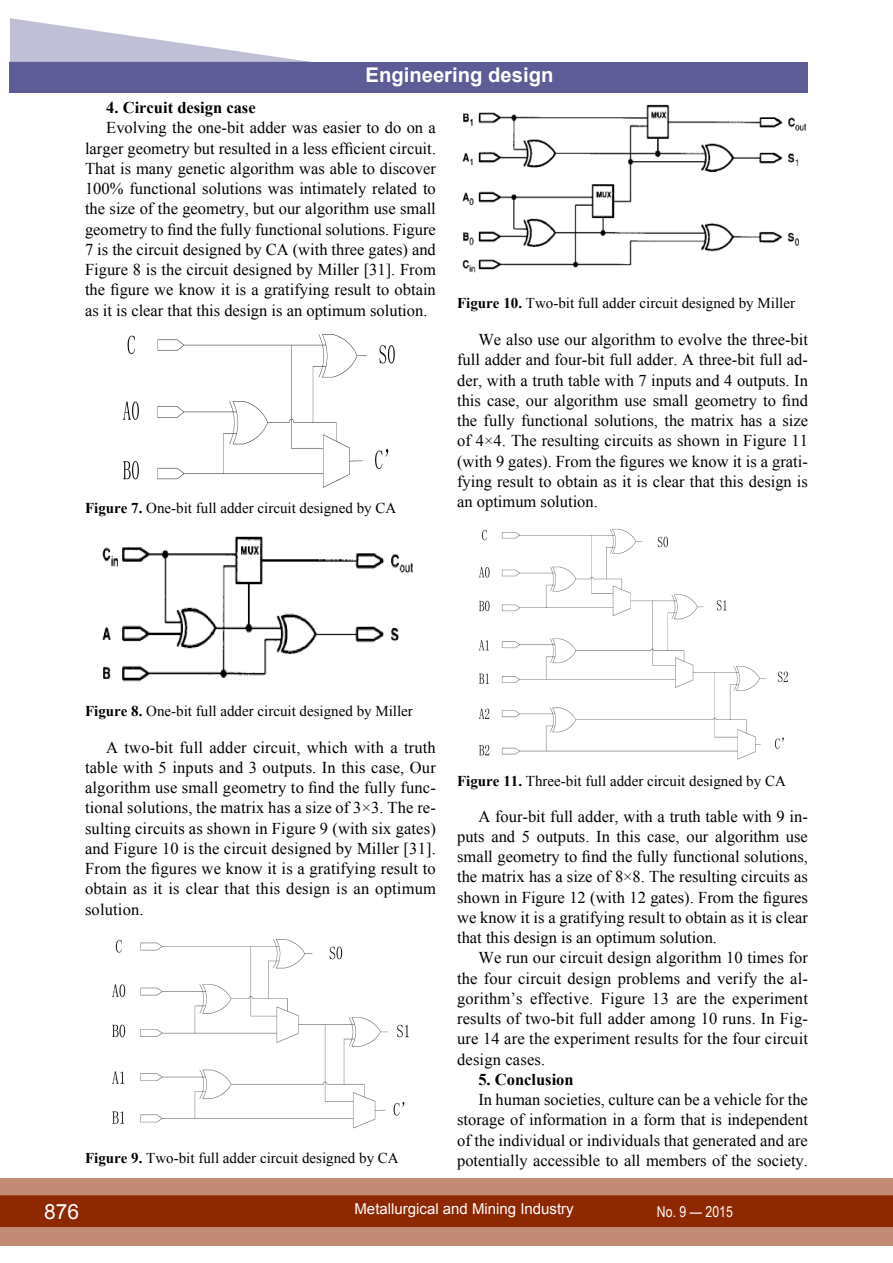
<style>
.page{position:relative;width:893px;height:1263px;background:#fff}
.page>*{position:absolute;margin:0;border:0;box-sizing:border-box;transform-origin:0 0}
.t1{font:21px "Arial";color:#fff}
.t2{font:700 20.25px "Arial";color:#fff}
.t3{font:16.5px/20.2px "Times New Roman";color:#000;text-align:justify}
.t4{font:700 16.5px "Times New Roman";color:#000}
.t5{font:15px "Times New Roman";color:#000}
.t6{font:15px "Arial";color:#fff}
.t7{font:15px "Arial Narrow";color:#fff}
.s1{font-weight:700}
</style>
<div class="page">
<div style="left:0;top:1178px;width:893px;height:68px;background:#c28b76"></div>
<div style="left:0;top:1195px;width:893px;height:32px;background:#8e2800;border:2px solid #8e2800"></div>
<div style="left:10px;top:62px;width:798px;height:30px;background:#5e5c96"></div>
<svg style="left:10px;top:18px;width:300px;height:44px"></svg>
<img style="left:479px;top:528px;width:309px;height:232px">
<img style="left:122px;top:334px;width:273px;height:154px">
<img style="left:102px;top:536px;width:311px;height:146px">
<img style="left:112px;top:939px;width:297px;height:190px">
<img style="left:462px;top:104px;width:345px;height:169px">
<p class="t2" style="left:365px;top:62px;width:189px">Engineering design</p>
<p class="t4" style="left:106px;top:96px;width:151px">4. Circuit design case</p>
<p class="t3" style="left:85px;top:118px;width:352px;text-indent:21px">Evolving the one-bit adder was easier to do on a larger geometry but resulted in a less efficient circuit.<br>That is many genetic algorithm was able to discover 100% functional solutions was intimately related to the size of the geometry, but our algorithm use small geometry to find the fully functional solutions. Figure 7 is the circuit designed by CA (with three gates) and Figure 8 is the circuit designed by Miller [31]. From the figure we know it is a gratifying result to obtain as it is clear that this design is an optimum solution.</p>
<p class="t5" style="left:85px;top:498px;width:313px"><span class="s1">Figure 7.</span> One-bit full adder circuit designed by CA</p>
<p class="t5" style="left:457px;top:293px;width:339px"><span class="s1">Figure 10.</span> Two-bit full adder circuit designed by Miller</p>
<p class="t3" style="left:457px;top:329px;width:352px;text-indent:21px">We also use our algorithm to evolve the three-bit full adder and four-bit full adder. A three-bit full ad&shy;der, with a truth table with 7 inputs and 4 outputs. In this case, our algorithm use small geometry to find the fully functional solutions, the matrix has a size of 4×4. The resulting circuits as shown in Figure 11 (with 9 gates). From the figures we know it is a grati&shy;fying result to obtain as it is clear that this design is an optimum solution.</p>
<p class="t5" style="left:85px;top:701px;width:329px"><span class="s1">Figure 8.</span> One-bit full adder circuit designed by Miller</p>
<p class="t3" style="left:85px;top:737px;width:352px;text-indent:21px">A two-bit full adder circuit, which with a truth table with 5 inputs and 3 outputs. In this case, Our algorithm use small geometry to find the fully func&shy;tional solutions, the matrix has a size of 3×3. The re&shy;sulting circuits as shown in Figure 9 (with six gates) and Figure 10 is the circuit designed by Miller [31].<br>From the figures we know it is a gratifying result to obtain as it is clear that this design is an optimum solution.</p>
<p class="t5" style="left:85px;top:1148px;width:315px"><span class="s1">Figure 9.</span> Two-bit full adder circuit designed by CA</p>
<p class="t5" style="left:457px;top:771px;width:330px"><span class="s1">Figure 11.</span> Three-bit full adder circuit designed by CA</p>
<p class="t3" style="left:457px;top:806px;width:352px;text-indent:21px">A four-bit full adder, with a truth table with 9 in&shy;puts and 5 outputs. In this case, our algorithm use small geometry to find the fully functional solutions, the matrix has a size of 8×8. The resulting circuits as shown in Figure 12 (with 12 gates). From the figures we know it is a gratifying result to obtain as it is clear that this design is an optimum solution.</p>
<p class="t3" style="left:457px;top:947px;width:352px;text-indent:21px">We run our circuit design algorithm 10 times for the four circuit design problems and verify the al&shy;gorithm’s effective. Figure 13 are the experiment results of two-bit full adder among 10 runs. In Fig&shy;ure 14 are the experiment results for the four circuit design cases.</p>
<p class="t4" style="left:478px;top:1068px;width:97px">5. Conclusion</p>
<p class="t3" style="left:457px;top:1089px;width:352px;text-indent:21px">In human societies, culture can be a vehicle for the storage of information in a form that is independent of the individual or individuals that generated and are potentially accessible to all members of the society.</p>
<p class="t1" style="left:44px;top:1197px;width:37px">876</p>
<p class="t6" style="left:354px;top:1199px;width:221px">Metallurgical and Mining Industry</p>
<p class="t7" style="left:657px;top:1201px;width:77px">No. 9 — 2015</p>
</div>
